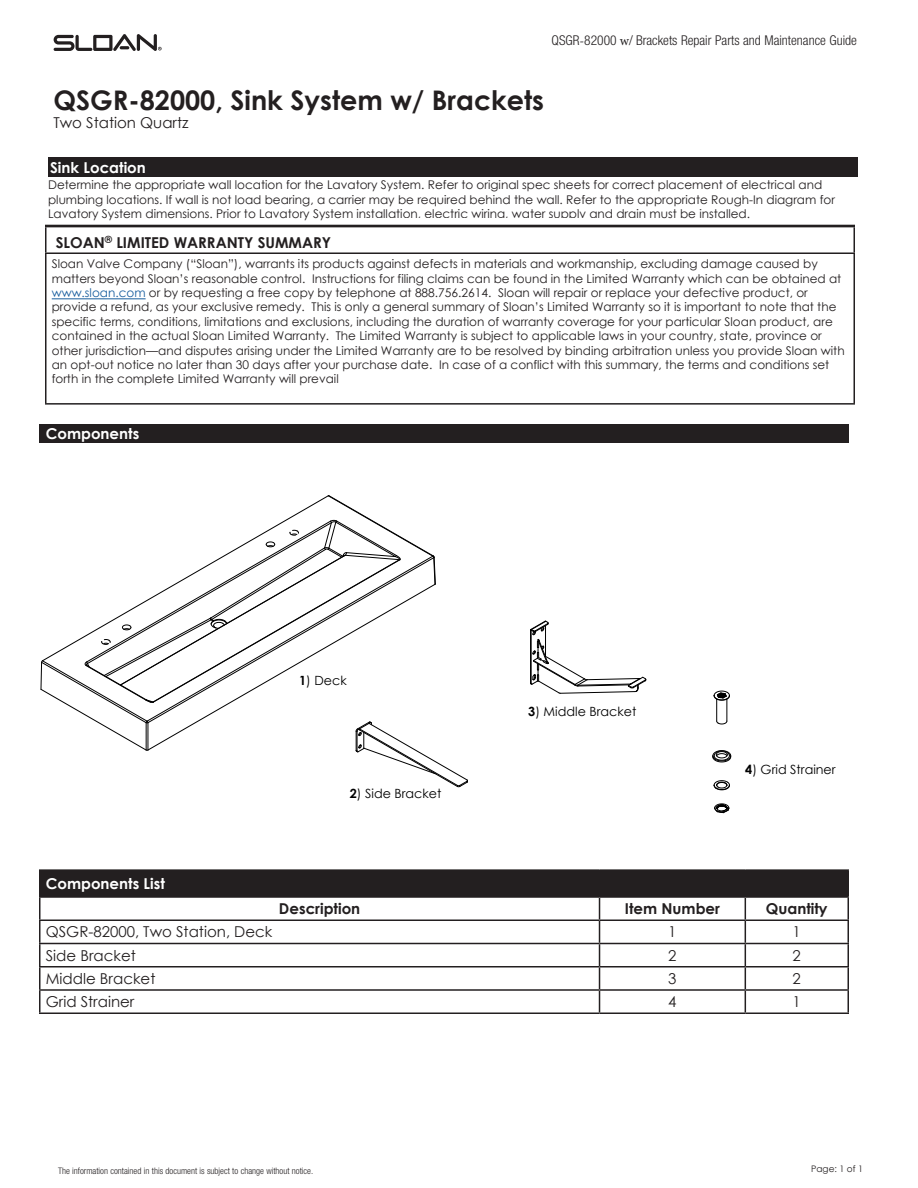
<style>
.page{position:relative;width:918px;height:1188px;background:#fff}
.page>*{position:absolute;margin:0;border:0;box-sizing:border-box;transform-origin:0 0}
.t1{font:700 27px "Century Gothic";color:#231f20}
.t2{font:15px "Century Gothic";color:#231f20}
.t3{font:700 15px "Century Gothic";color:#231f20}
.t4{font:700 15px "Century Gothic";color:#231f20}
.t5{font:700 15px "Century Gothic";color:#fff}
.t6{font:700 15px "Century Gothic";color:#fff}
.t7{font:300 condensed 13.5px "Helvetica Neue LT Std";color:#231f20}
.t8{font:12.75px "Century Gothic";color:#000}
.t9{font:12px/14.4px "Century Gothic";color:#231f20}
.t10{font:300 condensed 9px "Helvetica Neue LT Std";color:#231f20}
.t11{font:9px "Century Gothic";color:#231f20}
.s1{font-family:"Minion Pro";font-weight:400;font-stretch:normal}
.s2{font-style:inherit}
.s3{color:#175d9e}
.s4{font-weight:700}
</style>
<div class="page">
<svg style="left:54px;top:34px;width:108px;height:17px"></svg>
<div style="left:48px;top:158px;width:809px;height:19px;background:#231f20"></div>
<hr style="left:45px;top:225px;width:810px;height:1px;background:#231f20">
<hr style="left:45px;top:226px;width:810px;height:1px;background:#231f20">
<svg style="left:45px;top:227px;width:1px;height:25px"></svg>
<svg style="left:854px;top:227px;width:1px;height:25px"></svg>
<hr style="left:45px;top:252px;width:810px;height:2px;background:#231f20">
<hr style="left:45px;top:254px;width:1px;height:149px;background:#231f20">
<hr style="left:854px;top:254px;width:1px;height:149px;background:#231f20">
<hr style="left:45px;top:403px;width:810px;height:2px;background:#231f20">
<hr style="left:52px;top:298px;width:94px;height:1px;background:#175d9e">
<svg style="left:714px;top:803px;width:16px;height:11px"></svg>
<svg style="left:713px;top:780px;width:17px;height:11px"></svg>
<svg style="left:712px;top:750px;width:19px;height:13px"></svg>
<svg style="left:713px;top:690px;width:17px;height:35px"></svg>
<svg style="left:530px;top:620px;width:117px;height:74px"></svg>
<svg style="left:40px;top:495px;width:428px;height:293px"></svg>
<div style="left:39px;top:424px;width:810px;height:19px;background:#231f20"></div>
<div style="left:40px;top:870px;width:808px;height:27px;background:#231f20"></div>
<hr style="left:39px;top:869px;width:561px;height:2px;background:#231f20">
<hr style="left:600px;top:869px;width:145px;height:2px;background:#231f20">
<hr style="left:745px;top:869px;width:104px;height:2px;background:#231f20">
<hr style="left:39px;top:896px;width:561px;height:2px;background:#231f20">
<hr style="left:600px;top:896px;width:145px;height:2px;background:#231f20">
<hr style="left:745px;top:896px;width:104px;height:2px;background:#231f20">
<hr style="left:39px;top:920px;width:561px;height:1px;background:#231f20">
<hr style="left:600px;top:920px;width:145px;height:1px;background:#231f20">
<hr style="left:745px;top:920px;width:104px;height:1px;background:#231f20">
<hr style="left:39px;top:943px;width:561px;height:1px;background:#231f20">
<hr style="left:600px;top:943px;width:145px;height:1px;background:#231f20">
<hr style="left:745px;top:943px;width:104px;height:1px;background:#231f20">
<hr style="left:39px;top:966px;width:561px;height:2px;background:#231f20">
<hr style="left:600px;top:966px;width:145px;height:2px;background:#231f20">
<hr style="left:745px;top:966px;width:104px;height:2px;background:#231f20">
<hr style="left:39px;top:989px;width:561px;height:2px;background:#231f20">
<svg style="left:39px;top:871px;width:1px;height:141px"></svg>
<hr style="left:600px;top:989px;width:145px;height:2px;background:#231f20">
<svg style="left:599px;top:898px;width:1px;height:114px"></svg>
<hr style="left:745px;top:989px;width:104px;height:2px;background:#231f20">
<svg style="left:745px;top:898px;width:1px;height:114px"></svg>
<svg style="left:848px;top:871px;width:1px;height:141px"></svg>
<hr style="left:39px;top:1012px;width:561px;height:2px;background:#231f20">
<hr style="left:600px;top:1012px;width:145px;height:2px;background:#231f20">
<hr style="left:745px;top:1012px;width:104px;height:2px;background:#231f20">
<p class="t7" style="left:552px;top:33px;width:307px">QSGR<span class="s1">-</span>82000 <span class="s1">w</span>/ Brackets Repair Parts and Maintenance Guide</p>
<h1 class="t1" style="left:53px;top:79px;width:492px">QSGR<span class="s2">-</span>82000, Sink System w/ Brackets</h1>
<p class="t2" style="left:53px;top:112px;width:137px">Two Station Quartz</p>
<p class="t6" style="left:50px;top:157px;width:97px">Sink Location</p>
<p class="t9" style="left:48px;top:178px;width:788px">Determine the appropriate wall location for the Lavatory System. Refer to original spec sheets for correct placement of electrical and plumbing locations. If wall is not load bearing, a carrier may be required behind the wall. Refer to the appropriate Rough-In diagram for<br>Lavatory System dimensions. Prior to Lavatory System installation, electric wiring, water supply and drain must be installed.</p>
<p class="t9" style="left:52px;top:257px;width:794px">Sloan Valve Company (“Sloan”), warrants its products against defects in materials and workmanship, excluding damage caused by matters beyond Sloan’s reasonable control. Instructions for fi ling claims can be found in the Limited Warranty which can be obtained at <span class="s3">www.sloan.com</span> or by requesting a free copy by telephone at 888.756.2614. Sloan will repair or replace your defective product, or provide a refund, as your exclusive remedy. This is only a general summary of Sloan’s Limited Warranty so it is important to note that the specifi c terms, conditions, limitations and exclusions, including the duration of warranty coverage for your particular Sloan product, are contained in the actual Sloan Limited Warranty. The Limited Warranty is subject to applicable laws in your country, state, province or other jurisdiction—and disputes arising under the Limited Warranty are to be resolved by binding arbitration unless you provide Sloan with an opt-out notice no later than 30 days after your purchase date. In case of a confl ict with this summary, the terms and conditions set forth in the complete Limited Warranty will prevail</p>
<p class="t4" style="left:56px;top:231px;width:277px">SLOAN<sup>®</sup> LIMITED WARRANTY SUMMARY</p>
<p class="t5" style="left:46px;top:422px;width:95px">Components</p>
<p class="t5" style="left:46px;top:872px;width:121px">Components List</p>
<p class="t8" style="left:299px;top:671px;width:49px"><span class="s4">1</span>) Deck</p>
<p class="t8" style="left:350px;top:785px;width:93px"><span class="s4">2</span>) Side Bracket</p>
<p class="t8" style="left:528px;top:702px;width:110px"><span class="s4">3</span>) Middle Bracket</p>
<p class="t8" style="left:745px;top:760px;width:92px"><span class="s4">4</span>) Grid Strainer</p>
<p class="t3" style="left:279px;top:897px;width:83px">Description</p>
<p class="t3" style="left:625px;top:897px;width:97px">Item Number</p>
<p class="t3" style="left:766px;top:897px;width:63px">Quantity</p>
<p class="t2" style="left:46px;top:922px;width:228px">QSGR-82000, Two Station, Deck</p>
<p class="t2" style="left:668px;top:922px;width:10px">1</p>
<p class="t2" style="left:793px;top:922px;width:10px">1</p>
<p class="t2" style="left:46px;top:945px;width:92px">Side Bracket</p>
<p class="t2" style="left:668px;top:945px;width:10px">2</p>
<p class="t2" style="left:793px;top:945px;width:10px">2</p>
<p class="t2" style="left:46px;top:968px;width:111px">Middle Bracket</p>
<p class="t2" style="left:668px;top:968px;width:10px">3</p>
<p class="t2" style="left:793px;top:968px;width:10px">2</p>
<p class="t2" style="left:46px;top:991px;width:90px">Grid Strainer</p>
<p class="t2" style="left:668px;top:991px;width:10px">4</p>
<p class="t2" style="left:793px;top:991px;width:10px">1</p>
<p class="t10" style="left:58px;top:1165px;width:257px">The information contained in this document is subject to change without notice.</p>
<p class="t11" style="left:811px;top:1163px;width:54px">Page: 1 of 1</p>
</div>
